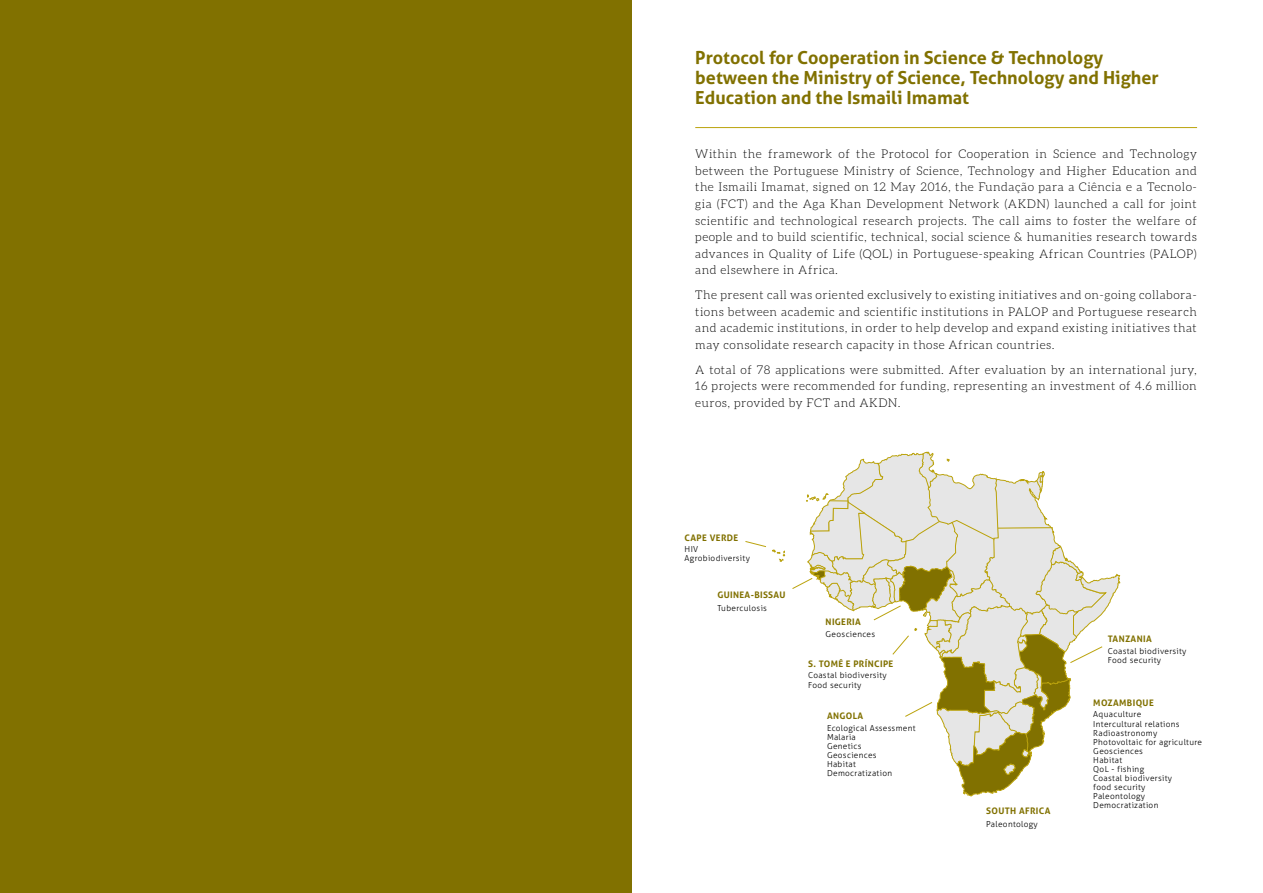
<style>
.page{position:relative;width:1263px;height:893px;background:#fff}
.page>*{position:absolute;margin:0;border:0;box-sizing:border-box;transform-origin:0 0}
.t1{font:700 18px/19.8px "Aller";color:#817100}
.t2{font:300 12px/16.5px "Aleo";letter-spacing:.04em;color:#000;text-align:justify}
.t3{font:700 9px "Aller";letter-spacing:.04em;color:#817100}
.t4{font:300 8.25px/9.1px "Aller";letter-spacing:.04em;color:#000}
</style>
<div class="page">
<div style="left:0;top:0;width:631px;height:893px;background:#817100"></div>
<hr style="left:695px;top:127px;width:502px;height:1px;background:#bba30d">
<svg style="left:772px;top:550px;width:13px;height:12px"></svg>
<svg style="left:745px;top:541px;width:21px;height:6px"></svg>
<svg style="left:792px;top:451px;width:328px;height:346px"></svg>
<h1 class="t1" style="left:695px;top:48px;width:465px">Protocol for Cooperation in Science &amp; Technology between the Ministry of Science, Technology and Higher<br>Education and the Ismaili Imamat</h1>
<p class="t2" style="left:695px;top:146px;width:503px">Within the framework of the Protocol for Cooperation in Science and Technology between the Portuguese Ministry of Science, Technology and Higher Education and the Ismaili Imamat, signed on 12 May 2016, the Fundação para a Ciência e a Tecnolo&shy;gia (FCT) and the Aga Khan Development Network (AKDN) launched a call for joint scientific and technological research projects. The call aims to foster the welfare of people and to build scientific, technical, social science &amp; humanities research towards advances in Quality of Life (QOL) in Portuguese-speaking African Countries (PALOP) and elsewhere in Africa.</p>
<p class="t2" style="left:695px;top:286px;width:503px">The present call was oriented exclusively to existing initiatives and on-going collabora&shy;tions between academic and scientific institutions in PALOP and Portuguese research and academic institutions, in order to help develop and expand existing initiatives that may consolidate research capacity in those African countries.</p>
<p class="t2" style="left:695px;top:361px;width:503px">A total of 78 applications were submitted. After evaluation by an international jury, 16 projects were recommended for funding, representing an investment of 4.6 million euros, provided by FCT and AKDN.</p>
<p class="t3" style="left:685px;top:532px;width:55px">CAPE VERDE</p>
<p class="t4" style="left:685px;top:545px;width:67px">HIV<br>Agrobiodiversity</p>
<p class="t3" style="left:717px;top:590px;width:70px">GUINEA-BISSAU</p>
<p class="t4" style="left:717px;top:604px;width:51px">Tuberculosis</p>
<p class="t3" style="left:826px;top:616px;width:37px">NIGERIA</p>
<p class="t4" style="left:826px;top:629px;width:51px">Geosciences</p>
<p class="t3" style="left:808px;top:658px;width:87px">S. TOMÉ E PRÍNCIPE</p>
<p class="t4" style="left:808px;top:671px;width:80px">Coastal biodiversity<br>Food security</p>
<p class="t3" style="left:827px;top:710px;width:38px">ANGOLA</p>
<p class="t4" style="left:827px;top:723px;width:90px">Ecological Assessment<br>Malaria<br>Genetics<br>Geosciences<br>Habitat<br>Democratization</p>
<p class="t3" style="left:986px;top:805px;width:66px">SOUTH AFRICA</p>
<p class="t4" style="left:986px;top:819px;width:53px">Paleontology</p>
<p class="t3" style="left:1108px;top:633px;width:45px">TANZANIA</p>
<p class="t4" style="left:1108px;top:646px;width:80px">Coastal biodiversity<br>Food security</p>
<p class="t3" style="left:1093px;top:697px;width:62px">MOZAMBIQUE</p>
<p class="t4" style="left:1093px;top:710px;width:110px">Aquaculture<br>Intercultural relations<br>Radioastronomy<br>Photovoltaic for agriculture<br>Geosciences<br>Habitat<br>QoL - fishing<br>Coastal biodiversity<br>food security<br>Paleontology<br>Democratization</p>
</div>
